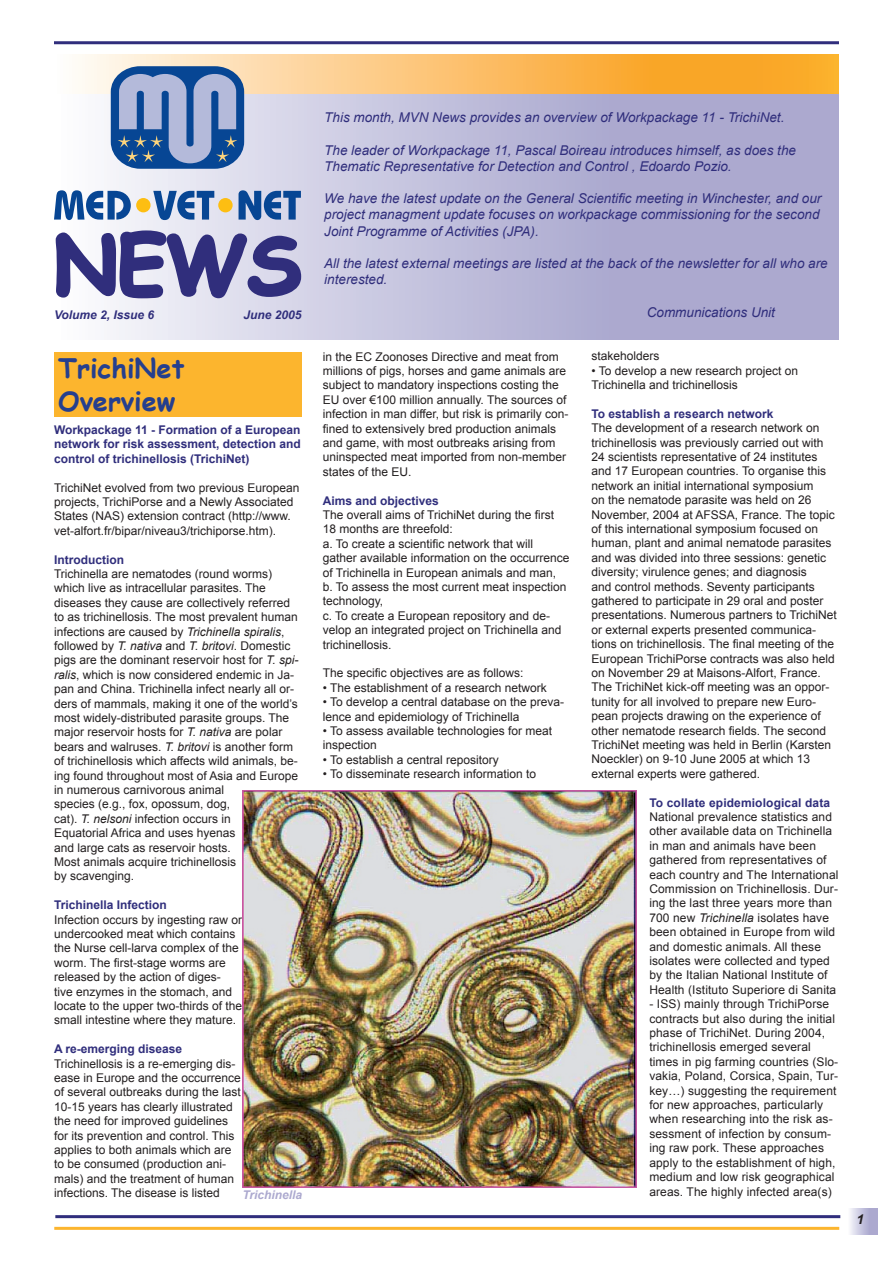
<style>
.page{position:relative;width:893px;height:1263px;background:#fff}
.page>*{position:absolute;margin:0;border:0;box-sizing:border-box;transform-origin:0 0}
.t1{font:700 78px "Comic Sans MS";color:#302e7c}
.t2{font:700 27px/32.4px "Comic Sans MS";color:#253f8e}
.t3{font:italic 13.5px/16.2px "Arial";color:#302e7c}
.t4{font:12px/14.4px "Arial";color:#231f20}
.t5{font:700 12px/14.4px "Arial";color:#302e7c;text-align:justify}
.t6{font:italic 700 12px "Arial";color:#302e7c}
.t7{font:italic 700 12px "Arial";color:#aca9cf}
.s1{font-style:italic}
</style>
<div class="page">
<hr style="left:55px;top:1215px;width:785px;height:3px;background:#302e7c">
<hr style="left:54px;top:1227px;width:785px;height:3px;background:#fcb52e">
<hr style="left:54px;top:41px;width:785px;height:3px;background:#302e7c">
<svg style="left:850px;top:1209px;width:28px;height:25px"></svg>
<svg style="left:110px;top:94px;width:729px;height:245px"></svg>
<svg style="left:78px;top:54px;width:761px;height:40px"></svg>
<div style="left:54px;top:352px;width:247px;height:65px;background:#fcb52e"></div>
<svg style="left:54px;top:66px;width:249px;height:234px"></svg>
<img style="left:242px;top:790px;width:395px;height:397px">
<svg style="left:858px;top:1214px;width:5px;height:10px"></svg>
<h1 class="t1" style="left:54px;top:207px;width:249px">NEWS</h1>
<p class="t6" style="left:54px;top:307px;width:102px">Volume 2, Issue 6</p>
<p class="t6" style="left:243px;top:307px;width:60px">June 2005</p>
<h2 class="t2" style="left:58px;top:351px;width:128px">TrichiNet<br>Overview</h2>
<p class="t5" style="left:54px;top:423px;width:248px">Workpackage 11 - Formation of a European network for risk assessment, detection and control of trichinellosis (TrichiNet)</p>
<p class="t4" style="left:54px;top:480px;width:247px">TrichiNet evolved from two previous European projects, TrichiPorse and a Newly Associated States (NAS) extension contract (http://www. vet-alfort.fr/bipar/niveau3/trichiporse.htm).</p>
<p class="t5" style="left:54px;top:553px;width:71px">Introduction</p>
<p class="t4" style="left:54px;top:567px;width:246px">Trichinella are nematodes (round worms) which live as intracellular parasites. The diseases they cause are collectively referred to as trichinellosis. The most prevalent human infections are caused by <span class="s1">Trichinella spiralis</span>, followed by <span class="s1">T. nativa</span> and <span class="s1">T. britovi</span>. Domestic pigs are the dominant reservoir host for <span class="s1">T. spi&shy;ralis</span>, which is now considered endemic in Ja&shy;pan and China. Trichinella infect nearly all or&shy;ders of mammals, making it one of the world’s most widely-distributed parasite groups. The major reservoir hosts for <span class="s1">T. nativa</span> are polar bears and walruses. <span class="s1">T. britovi</span> is another form of trichinellosis which affects wild animals, be&shy;ing found throughout most of Asia and Europe in numerous carnivorous animal<br>species (e.g., fox, opossum, dog,<br>cat). <span class="s1">T. nelsoni</span> infection occurs in<br>Equatorial Africa and uses hyenas<br>and large cats as reservoir hosts.<br>Most animals acquire trichinellosis<br>by scavenging.</p>
<p class="t5" style="left:54px;top:898px;width:114px">Trichinella Infection</p>
<p class="t4" style="left:54px;top:912px;width:190px">Infection occurs by ingesting raw or undercooked meat which contains the Nurse cell-larva complex of the worm. The first-stage worms are released by the action of diges&shy;tive enzymes in the stomach, and locate to the upper two-thirds of the small intestine where they mature.</p>
<p class="t5" style="left:54px;top:1042px;width:130px">A re-emerging disease</p>
<p class="t4" style="left:54px;top:1056px;width:188px">Trichinellosis is a re-emerging dis&shy;ease in Europe and the occurrence of several outbreaks during the last 10-15 years has clearly illustrated the need for improved guidelines for its prevention and control. This applies to both animals which are to be consumed (production ani&shy;mals) and the treatment of human infections. The disease is listed</p>
<p class="t7" style="left:242px;top:1187px;width:61px">Trichinella</p>
<p class="t3" style="left:324px;top:110px;width:462px">This month, MVN News provides an overview of Workpackage 11 - TrichiNet.</p>
<p class="t3" style="left:324px;top:142px;width:473px">The leader of Workpackage 11, Pascal Boireau introduces himself, as does the<br>Thematic Representative for Detection and Control , Edoardo Pozio.</p>
<p class="t3" style="left:324px;top:191px;width:499px">We have the latest update on the General Scientific meeting in Winchester, and our project managment update focuses on workpackage commissioning for the second<br>Joint Programme of Activities (JPA).</p>
<p class="t3" style="left:324px;top:255px;width:505px">All the latest external meetings are listed at the back of the newsletter for all who are interested.</p>
<p class="t4" style="left:323px;top:349px;width:247px">in the EC Zoonoses Directive and meat from millions of pigs, horses and game animals are subject to mandatory inspections costing the EU over €100 million annually. The sources of infection in man differ, but risk is primarily con&shy;fined to extensively bred production animals and game, with most outbreaks arising from uninspected meat imported from non-member states of the EU.</p>
<p class="t5" style="left:323px;top:494px;width:118px">Aims and objectives</p>
<p class="t4" style="left:323px;top:508px;width:248px">The overall aims of TrichiNet during the first 18 months are threefold:<br>a. To create a scientific network that will gather available information on the occurrence of Trichinella in European animals and man,<br>b. To assess the most current meat inspection technology,<br>c. To create a European repository and de&shy;velop an integrated project on Trichinella and trichinellosis.</p>
<p class="t4" style="left:323px;top:666px;width:202px">The specific objectives are as follows:</p>
<p class="t4" style="left:323px;top:681px;width:226px">• The establishment of a research network</p>
<p class="t4" style="left:323px;top:695px;width:243px">• To develop a central database on the preva&shy;lence and epidemiology of Trichinella</p>
<p class="t4" style="left:323px;top:724px;width:231px">• To assess available technologies for meat inspection</p>
<p class="t4" style="left:323px;top:753px;width:178px">• To establish a central repository</p>
<p class="t4" style="left:323px;top:767px;width:215px">• To disseminate research information to</p>
<p class="t3" style="left:647px;top:304px;width:130px">Communications Unit</p>
<p class="t4" style="left:591px;top:349px;width:70px">stakeholders</p>
<p class="t4" style="left:591px;top:363px;width:208px">• To develop a new research project on<br>Trichinella and trichinellosis</p>
<p class="t5" style="left:591px;top:407px;width:183px">To establish a research network</p>
<p class="t4" style="left:591px;top:421px;width:247px">The development of a research network on trichinellosis was previously carried out with 24 scientists representative of 24 institutes and 17 European countries. To organise this network an initial international symposium<br>on the nematode parasite was held on 26<br>November, 2004 at AFSSA, France. The topic of this international symposium focused on human, plant and animal nematode parasites and was divided into three sessions: genetic diversity; virulence genes; and diagnosis<br>and control methods. Seventy participants gathered to participate in 29 oral and poster presentations. Numerous partners to TrichiNet or external experts presented communica&shy;tions on trichinellosis. The final meeting of the European TrichiPorse contracts was also held on November 29 at Maisons-Alfort, France.<br>The TrichiNet kick-off meeting was an oppor&shy;tunity for all involved to prepare new Euro&shy;pean projects drawing on the experience of other nematode research fields. The second TrichiNet meeting was held in Berlin (Karsten Noeckler) on 9-10 June 2005 at which 13 external experts were gathered.</p>
<p class="t5" style="left:649px;top:796px;width:182px">To collate epidemiological data</p>
<p class="t4" style="left:649px;top:810px;width:191px">National prevalence statistics and other available data on Trichinella in man and animals have been gathered from representatives of each country and The International Commission on Trichinellosis. Dur&shy;ing the last three years more than 700 new <span class="s1">Trichinella</span> isolates have been obtained in Europe from wild and domestic animals. All these isolates were collected and typed by the Italian National Institute of Health (Istituto Superiore di Sanita</p>
<p class="t4" style="left:649px;top:997px;width:190px">- ISS) mainly through TrichiPorse contracts but also during the initial phase of TrichiNet. During 2004, trichinellosis emerged several times in pig farming countries (Slo&shy;vakia, Poland, Corsica, Spain, Tur&shy;key…) suggesting the requirement for new approaches, particularly when researching into the risk as&shy;sessment of infection by consum&shy;ing raw pork. These approaches apply to the establishment of high, medium and low risk geographical areas. The highly infected area(s)</p>
</div>
